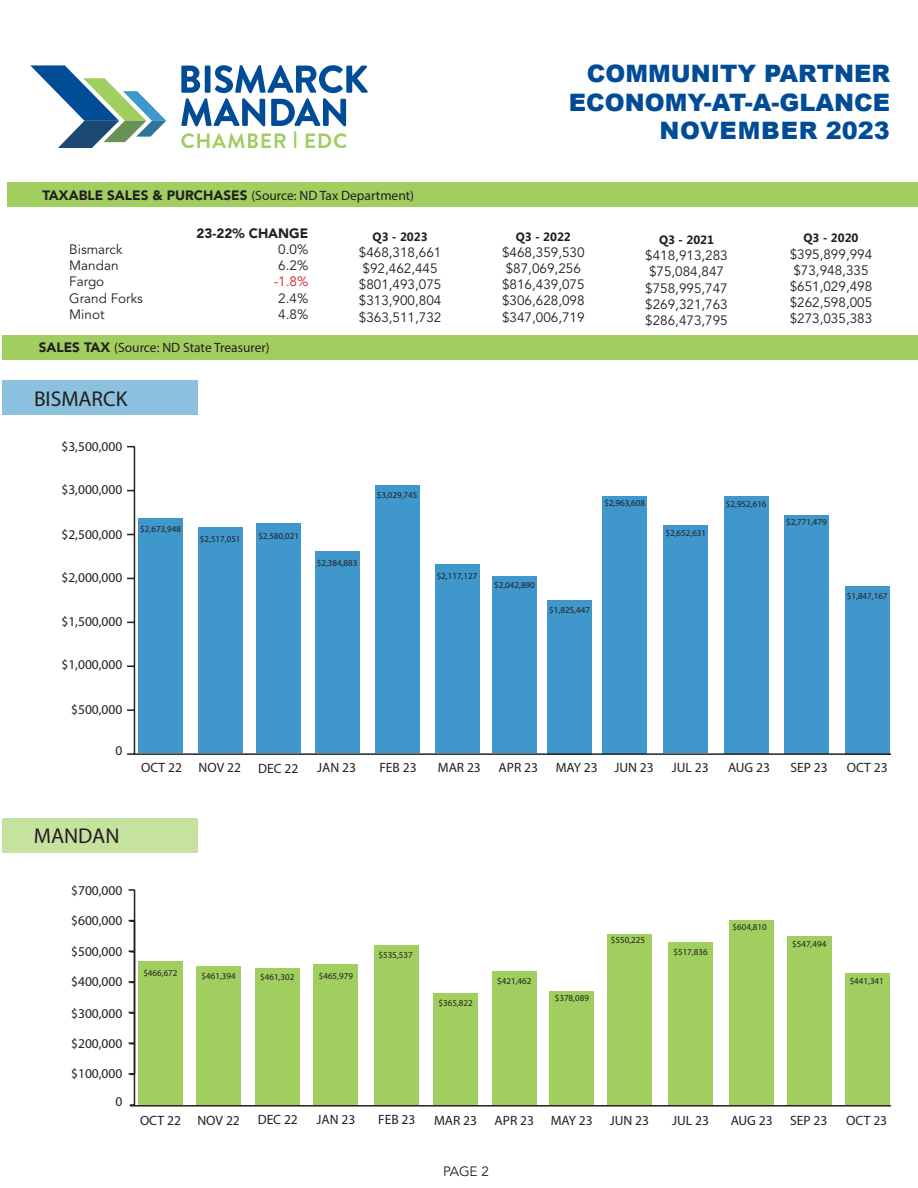
<style>
.page{position:relative;width:918px;height:1188px;background:#fff}
.page>*{position:absolute;margin:0;border:0;box-sizing:border-box;transform-origin:0 0}
.t1{font:900 24px "Arial";color:#004c97}
.t2{font:900 24px "Arial";letter-spacing:.035em;color:#004c97}
.t3{font:21.45px "Myriad Pro";color:#231f20}
.t4{font:13.5px "Myriad Pro";color:#231f20}
.t5{font:13.5px "Avenir";color:#231f20}
.t6{font:900 13.5px "Avenir";color:#231f20}
.t7{font:13.5px "Avenir";color:#d1232a}
.t8{font:700 12px "Myanmar Text";color:#231f20}
.t9{font:9px "Myriad Pro";color:#231f20}
.s1{font-family:"Avenir";font-weight:900}
</style>
<div class="page">
<div style="left:845px;top:586px;width:44px;height:169px;background:#3f97cb"></div>
<svg style="left:181px;top:65px;width:187px;height:83px"></svg>
<svg style="left:30px;top:65px;width:136px;height:83px"></svg>
<div style="left:3px;top:335px;width:915px;height:25px;background:#a1cf5f"></div>
<div style="left:7px;top:183px;width:911px;height:24px;background:#a1cf5f"></div>
<hr style="left:134px;top:447px;width:1px;height:307px;background:#231f20">
<svg style="left:127px;top:753px;width:7px;height:2px"></svg>
<svg style="left:127px;top:709px;width:7px;height:2px"></svg>
<hr style="left:134px;top:921px;width:1px;height:184px;background:#231f20">
<div style="left:2px;top:381px;width:196px;height:34px;background:#8bc0df"></div>
<div style="left:2px;top:818px;width:196px;height:34px;background:#c6e29f"></div>
<hr style="left:134px;top:890px;width:1px;height:184px;background:#231f20">
<svg style="left:129px;top:950px;width:5px;height:3px"></svg>
<div style="left:724px;top:497px;width:44px;height:257px;background:#3f97cb"></div>
<div style="left:664px;top:525px;width:44px;height:228px;background:#3f97cb"></div>
<div style="left:603px;top:497px;width:44px;height:257px;background:#3f97cb"></div>
<div style="left:548px;top:601px;width:44px;height:154px;background:#3f97cb"></div>
<div style="left:435px;top:564px;width:44px;height:189px;background:#3f97cb"></div>
<div style="left:198px;top:527px;width:44px;height:226px;background:#3f97cb"></div>
<div style="left:139px;top:518px;width:44px;height:235px;background:#3f97cb"></div>
<div style="left:257px;top:524px;width:44px;height:229px;background:#3f97cb"></div>
<div style="left:315px;top:552px;width:44px;height:201px;background:#3f97cb"></div>
<div style="left:375px;top:486px;width:44px;height:267px;background:#3f97cb"></div>
<div style="left:492px;top:576px;width:45px;height:177px;background:#3f97cb"></div>
<div style="left:784px;top:515px;width:45px;height:239px;background:#3f97cb"></div>
<hr style="left:134px;top:753px;width:757px;height:2px;background:#231f20">
<div style="left:607px;top:934px;width:45px;height:171px;background:#a1cf5f"></div>
<div style="left:550px;top:992px;width:44px;height:113px;background:#a1cf5f"></div>
<div style="left:433px;top:993px;width:45px;height:112px;background:#a1cf5f"></div>
<div style="left:197px;top:966px;width:44px;height:139px;background:#a1cf5f"></div>
<div style="left:138px;top:961px;width:45px;height:144px;background:#a1cf5f"></div>
<div style="left:256px;top:968px;width:44px;height:137px;background:#a1cf5f"></div>
<div style="left:314px;top:965px;width:44px;height:140px;background:#a1cf5f"></div>
<div style="left:375px;top:946px;width:44px;height:159px;background:#a1cf5f"></div>
<div style="left:492px;top:971px;width:44px;height:134px;background:#a1cf5f"></div>
<div style="left:668px;top:942px;width:45px;height:163px;background:#a1cf5f"></div>
<div style="left:730px;top:920px;width:44px;height:185px;background:#a1cf5f"></div>
<div style="left:787px;top:936px;width:44px;height:169px;background:#a1cf5f"></div>
<hr style="left:130px;top:1105px;width:761px;height:2px;background:#231f20">
<div style="left:845px;top:973px;width:44px;height:132px;background:#a1cf5f"></div>
<p class="t1" style="left:587px;top:56px;width:305px">COMMUNITY PARTNER</p>
<p class="t1" style="left:569px;top:85px;width:323px">ECONOMY-AT-A-GLANCE</p>
<p class="t2" style="left:659px;top:113px;width:232px">NOVEMBER 2023</p>
<p class="t4" style="left:42px;top:187px;width:373px"><span class="s1">TAXABLE SALES &amp; PURCHASES</span> (Source: ND Tax Department)</p>
<p class="t6" style="left:197px;top:223px;width:113px">23-22% CHANGE</p>
<p class="t5" style="left:69px;top:239px;width:55px">Bismarck</p>
<p class="t5" style="left:278px;top:239px;width:32px">0.0%</p>
<p class="t5" style="left:69px;top:256px;width:51px">Mandan</p>
<p class="t5" style="left:278px;top:256px;width:32px">6.2%</p>
<p class="t5" style="left:69px;top:272px;width:37px">Fargo</p>
<p class="t7" style="left:274px;top:272px;width:36px">-1.8%</p>
<p class="t5" style="left:69px;top:288px;width:75px">Grand Forks</p>
<p class="t5" style="left:278px;top:288px;width:32px">2.4%</p>
<p class="t5" style="left:69px;top:304px;width:37px">Minot</p>
<p class="t5" style="left:278px;top:304px;width:32px">4.8%</p>
<p class="t4" style="left:39px;top:339px;width:233px"><span class="s1">SALES TAX</span> (Source: ND State Treasurer)</p>
<p class="t8" style="left:373px;top:230px;width:57px">Q3 - 2023</p>
<p class="t5" style="left:359px;top:242px;width:84px">$468,318,661</p>
<p class="t5" style="left:363px;top:258px;width:77px">$92,462,445</p>
<p class="t5" style="left:359px;top:275px;width:84px">$801,493,075</p>
<p class="t5" style="left:359px;top:291px;width:84px">$313,900,804</p>
<p class="t5" style="left:359px;top:307px;width:84px">$363,511,732</p>
<p class="t3" style="left:34px;top:385px;width:95px">BISMARCK</p>
<p class="t4" style="left:61px;top:438px;width:62px">$3,500,000</p>
<p class="t4" style="left:61px;top:481px;width:62px">$3,000,000</p>
<p class="t4" style="left:61px;top:526px;width:62px">$2,500,000</p>
<p class="t4" style="left:61px;top:569px;width:62px">$2,000,000</p>
<p class="t4" style="left:61px;top:614px;width:62px">$1,500,000</p>
<p class="t4" style="left:61px;top:657px;width:62px">$1,000,000</p>
<p class="t4" style="left:71px;top:701px;width:53px">$500,000</p>
<p class="t4" style="left:115px;top:742px;width:8px">0</p>
<p class="t9" style="left:140px;top:523px;width:42px">$2,673,948</p>
<p class="t9" style="left:200px;top:534px;width:42px">$2,517,051</p>
<p class="t9" style="left:258px;top:530px;width:42px">$2,580,021</p>
<p class="t9" style="left:317px;top:558px;width:42px">$2,384,883</p>
<p class="t9" style="left:377px;top:490px;width:42px">$3,029,745</p>
<p class="t9" style="left:437px;top:570px;width:42px">$2,117,127</p>
<p class="t8" style="left:516px;top:230px;width:57px">Q3 - 2022</p>
<p class="t5" style="left:502px;top:242px;width:84px">$468,359,530</p>
<p class="t5" style="left:506px;top:258px;width:77px">$87,069,256</p>
<p class="t5" style="left:502px;top:275px;width:84px">$816,439,075</p>
<p class="t5" style="left:502px;top:291px;width:84px">$306,628,098</p>
<p class="t5" style="left:502px;top:307px;width:84px">$347,006,719</p>
<p class="t8" style="left:659px;top:233px;width:57px">Q3 - 2021</p>
<p class="t5" style="left:645px;top:246px;width:84px">$418,913,283</p>
<p class="t5" style="left:649px;top:262px;width:77px">$75,084,847</p>
<p class="t5" style="left:645px;top:278px;width:84px">$758,995,747</p>
<p class="t5" style="left:645px;top:294px;width:84px">$269,321,763</p>
<p class="t5" style="left:645px;top:310px;width:84px">$286,473,795</p>
<p class="t9" style="left:604px;top:498px;width:42px">$2,963,608</p>
<p class="t9" style="left:494px;top:579px;width:42px">$2,042,890</p>
<p class="t9" style="left:549px;top:604px;width:42px">$1,825,447</p>
<p class="t9" style="left:666px;top:527px;width:42px">$2,652,631</p>
<p class="t9" style="left:726px;top:498px;width:42px">$2,952,616</p>
<p class="t8" style="left:803px;top:231px;width:57px">Q3 - 2020</p>
<p class="t5" style="left:790px;top:244px;width:84px">$395,899,994</p>
<p class="t5" style="left:793px;top:260px;width:77px">$73,948,335</p>
<p class="t5" style="left:790px;top:276px;width:84px">$651,029,498</p>
<p class="t5" style="left:790px;top:293px;width:84px">$262,598,005</p>
<p class="t5" style="left:790px;top:309px;width:84px">$273,035,383</p>
<p class="t9" style="left:786px;top:517px;width:42px">$2,771,479</p>
<p class="t9" style="left:847px;top:591px;width:42px">$1,847,167</p>
<p class="t4" style="left:141px;top:759px;width:42px">OCT 22</p>
<p class="t4" style="left:258px;top:760px;width:42px">DEC 22</p>
<p class="t4" style="left:199px;top:759px;width:44px">NOV 22</p>
<p class="t4" style="left:317px;top:759px;width:40px">JAN 23</p>
<p class="t3" style="left:34px;top:823px;width:87px">MANDAN</p>
<p class="t4" style="left:71px;top:882px;width:53px">$700,000</p>
<p class="t4" style="left:71px;top:912px;width:53px">$600,000</p>
<p class="t4" style="left:71px;top:943px;width:53px">$500,000</p>
<p class="t4" style="left:71px;top:973px;width:53px">$400,000</p>
<p class="t4" style="left:71px;top:1005px;width:53px">$300,000</p>
<p class="t4" style="left:71px;top:1035px;width:53px">$200,000</p>
<p class="t4" style="left:71px;top:1065px;width:53px">$100,000</p>
<p class="t4" style="left:115px;top:1093px;width:8px">0</p>
<p class="t9" style="left:143px;top:968px;width:36px">$466,672</p>
<p class="t9" style="left:202px;top:971px;width:36px">$461,394</p>
<p class="t4" style="left:140px;top:1112px;width:42px">OCT 22</p>
<p class="t4" style="left:197px;top:1112px;width:44px">NOV 22</p>
<p class="t9" style="left:260px;top:971px;width:36px">$461,302</p>
<p class="t9" style="left:319px;top:970px;width:36px">$465,979</p>
<p class="t4" style="left:258px;top:1111px;width:42px">DEC 22</p>
<p class="t4" style="left:316px;top:1111px;width:40px">JAN 23</p>
<p class="t4" style="left:379px;top:759px;width:39px">FEB 23</p>
<p class="t4" style="left:438px;top:759px;width:44px">MAR 23</p>
<p class="t4" style="left:499px;top:759px;width:41px">APR 23</p>
<p class="t4" style="left:556px;top:759px;width:43px">MAY 23</p>
<p class="t4" style="left:614px;top:759px;width:41px">JUN 23</p>
<p class="t4" style="left:672px;top:759px;width:38px">JUL 23</p>
<p class="t4" style="left:728px;top:759px;width:44px">AUG 23</p>
<p class="t4" style="left:791px;top:759px;width:39px">SEP 23</p>
<p class="t4" style="left:847px;top:759px;width:42px">OCT 23</p>
<p class="t9" style="left:378px;top:950px;width:36px">$535,537</p>
<p class="t9" style="left:439px;top:998px;width:36px">$365,822</p>
<p class="t9" style="left:497px;top:975px;width:36px">$421,462</p>
<p class="t9" style="left:555px;top:993px;width:36px">$378,089</p>
<p class="t9" style="left:611px;top:934px;width:36px">$550,225</p>
<p class="t9" style="left:673px;top:946px;width:36px">$517,836</p>
<p class="t9" style="left:733px;top:922px;width:36px">$604,810</p>
<p class="t9" style="left:792px;top:939px;width:36px">$547,494</p>
<p class="t9" style="left:850px;top:976px;width:36px">$441,341</p>
<p class="t4" style="left:378px;top:1111px;width:39px">FEB 23</p>
<p class="t4" style="left:434px;top:1112px;width:44px">MAR 23</p>
<p class="t4" style="left:495px;top:1112px;width:41px">APR 23</p>
<p class="t5" style="left:443px;top:1161px;width:47px">PAGE 2</p>
<p class="t4" style="left:551px;top:1112px;width:43px">MAY 23</p>
<p class="t4" style="left:610px;top:1112px;width:41px">JUN 23</p>
<p class="t4" style="left:672px;top:1112px;width:38px">JUL 23</p>
<p class="t4" style="left:731px;top:1112px;width:44px">AUG 23</p>
<p class="t4" style="left:790px;top:1112px;width:39px">SEP 23</p>
<p class="t4" style="left:846px;top:1112px;width:42px">OCT 23</p>
</div>
